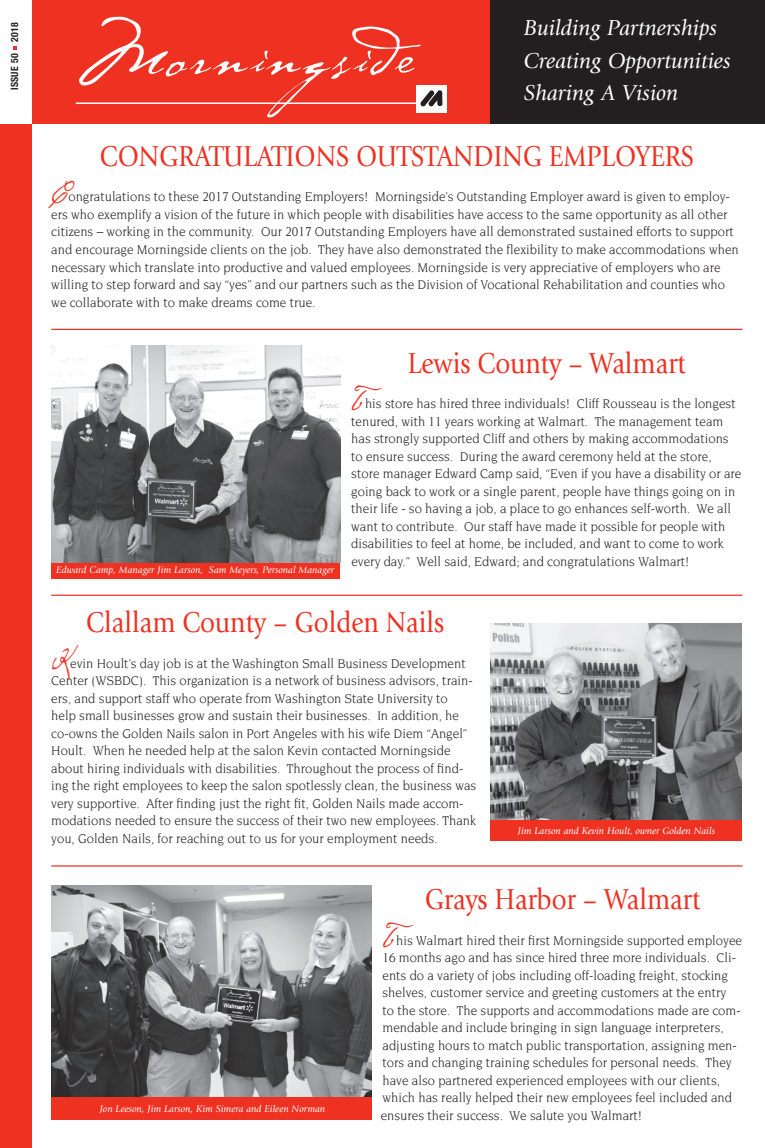
<style>
.page{position:relative;width:765px;height:1148px;background:#fff}
.page>*{position:absolute;margin:0;border:0;box-sizing:border-box;transform-origin:0 0}
.t1{font:30px "Giovanni";color:#ef3122;scale:.87 1}
.t2{font:italic 22.5px/32.5px "Giovanni";color:#fff}
.t3{font:13.75px/17.5px "Novarese";color:#231f20;scale:.95 1}
.t4{font:italic 10px "Giovanni";color:#fff}
.t5{font:700 condensed 10px "Helvetica Neue";letter-spacing:.04em;color:#231f20}
.s1{font-family:"Cezanne";font-size:30px;color:#ef3122}
</style>
<div class="page">
<div style="left:0;top:124px;width:32px;height:1024px;background:#ef3122"></div>
<div style="left:32px;top:0;width:459px;height:124px;background:#ef3122"></div>
<div style="left:491px;top:0;width:274px;height:124px;background:#231f20"></div>
<svg style="left:13px;top:46px;width:4px;height:4px"></svg>
<hr style="left:76px;top:102px;width:344px;height:2px;background:#fff">
<div style="left:417px;top:85px;width:30px;height:27px;background:#fff"></div>
<svg style="left:79px;top:17px;width:363px;height:100px"></svg>
<div style="left:51px;top:560px;width:289px;height:18px;background:#ef3122"></div>
<div style="left:51px;top:1097px;width:321px;height:22px;background:#ef3122"></div>
<img style="left:51px;top:885px;width:320px;height:212px">
<img style="left:490px;top:623px;width:252px;height:197px">
<div style="left:490px;top:820px;width:252px;height:21px;background:#ef3122"></div>
<img style="left:51px;top:345px;width:289px;height:217px">
<hr style="left:51px;top:329px;width:692px;height:1px;background:#ef3122">
<hr style="left:51px;top:594px;width:692px;height:2px;background:#ef3122">
<hr style="left:51px;top:865px;width:692px;height:1px;background:#ef3122">
<p class="t5" style="left:9px;top:90px;width:70px;rotate:-90deg">Issue 50 2018</p>
<h2 class="t2" style="left:524px;top:12px;width:208px">Building Partnerships<br>Creating Opportunities<br>Sharing A Vision</h2>
<h1 class="t1" style="left:100px;top:139px;width:684px">CONGRATULATIONS OUTSTANDING EMPLOYERS</h1>
<p class="t3" style="left:51px;top:188px;width:725px"><span class="s1">C</span>ongratulations to these 2017 Outstanding Employers! Morningside’s Outstanding Employer award is given to employ&shy;ers who exemplify a vision of the future in which people with disabilities have access to the same opportunity as all other citizens – working in the community. Our 2017 Outstanding Employers have all demonstrated sustained efforts to support and encourage Morningside clients on the job. They have also demonstrated the flexibility to make accommodations when necessary which translate into productive and valued employees. Morningside is very appreciative of employers who are willing to step forward and say “yes” and our partners such as the Division of Vocational Rehabilitation and counties who we collaborate with to make dreams come true.</p>
<p class="t4" style="left:56px;top:564px;width:280px">Edward Camp, Manager Jim Larson, Sam Meyers, Personal Manager</p>
<h1 class="t1" style="left:408px;top:346px;width:321px">Lewis County – Walmart</h1>
<p class="t3" style="left:351px;top:395px;width:412px"><span class="s1">T</span>his store has hired three individuals! Cliff Rousseau is the longest tenured, with 11 years working at Walmart. The management team has strongly supported Cliff and others by making accommodations to ensure success. During the award ceremony held at the store, store manager Edward Camp said, “Even if you have a disability or are going back to work or a single parent, people have things going on in their life - so having a job, a place to go enhances self-worth. We all want to contribute. Our staff have made it possible for people with disabilities to feel at home, be included, and want to come to work every day.” Well said, Edward; and congratulations Walmart!</p>
<h1 class="t1" style="left:86px;top:605px;width:413px">Clallam County – Golden Nails</h1>
<p class="t3" style="left:51px;top:654px;width:449px"><span class="s1">K</span>evin Hoult’s day job is at the Washington Small Business Development Center (WSBDC). This organization is a network of business advisors, train&shy;ers, and support staff who operate from Washington State University to<br>help small businesses grow and sustain their businesses. In addition, he co-owns the Golden Nails salon in Port Angeles with his wife Diem “Angel” Hoult. When he needed help at the salon Kevin contacted Morningside about hiring individuals with disabilities. Throughout the process of find&shy;ing the right employees to keep the salon spotlessly clean, the business was very supportive. After finding just the right fit, Golden Nails made accom&shy;modations needed to ensure the success of their two new employees. Thank you, Golden Nails, for reaching out to us for your employment needs.</p>
<p class="t4" style="left:518px;top:825px;width:199px">Jim Larson and Kevin Hoult, owner Golden Nails</p>
<p class="t4" style="left:100px;top:1103px;width:227px">Jon Leeson, Jim Larson, Kim Simera and Eileen Norman</p>
<h1 class="t1" style="left:425px;top:882px;width:318px">Grays Harbor – Walmart</h1>
<p class="t3" style="left:381px;top:931px;width:382px"><span class="s1">T</span>his Walmart hired their first Morningside supported employee 16 months ago and has since hired three more individuals. Cli&shy;ents do a variety of jobs including off-loading freight, stocking shelves, customer service and greeting customers at the entry<br>to the store. The supports and accommodations made are com&shy;mendable and include bringing in sign language interpreters, adjusting hours to match public transportation, assigning men&shy;tors and changing training schedules for personal needs. They have also partnered experienced employees with our clients, which has really helped their new employees feel included and ensures their success. We salute you Walmart!</p>
</div>
